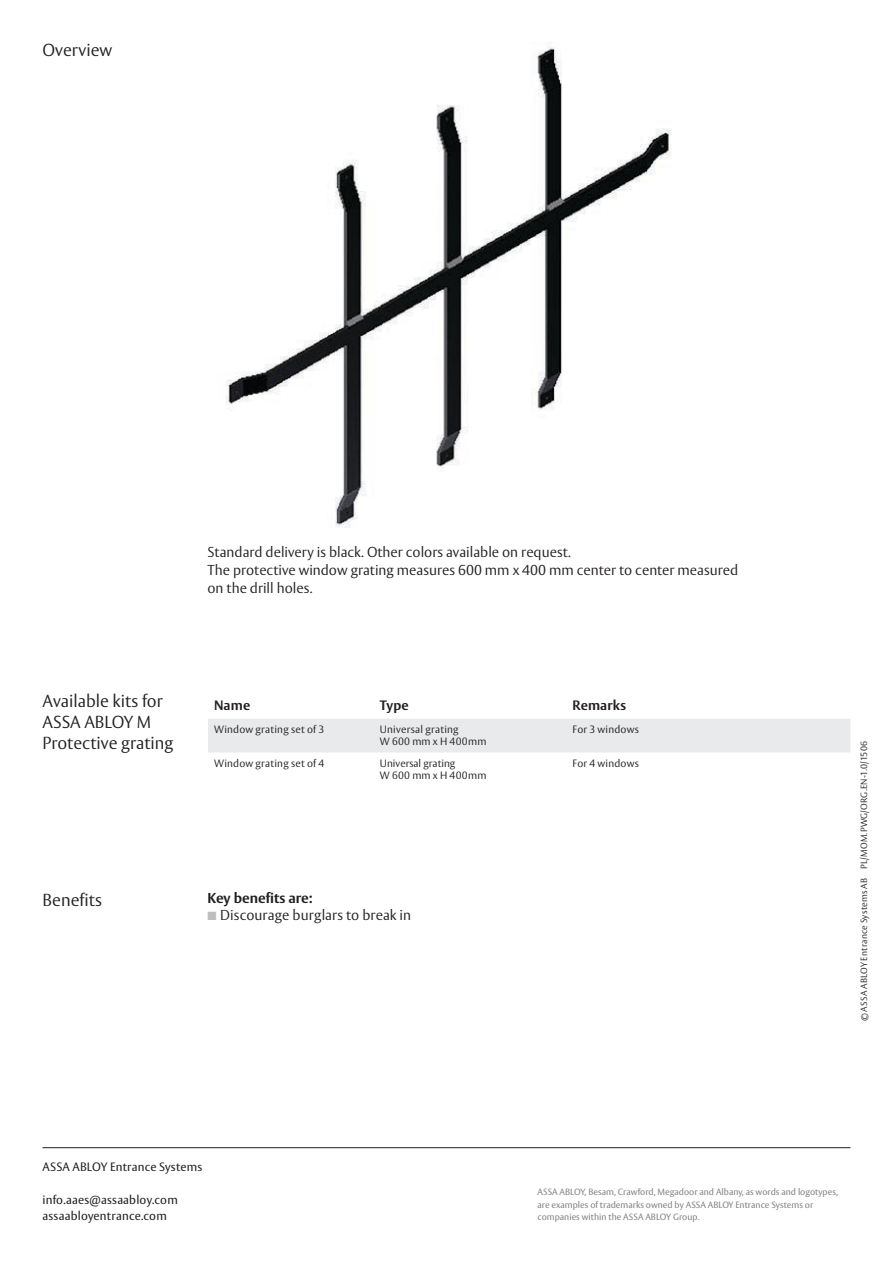
<style>
.page{position:relative;width:893px;height:1263px;background:#fff}
.page>*{position:absolute;margin:0;border:0;box-sizing:border-box;transform-origin:0 0}
.t1{font:300 17.25px/21px "ASSA Vesta";color:#231f20}
.t2{font:300 14.25px/18px "ASSA Vesta";color:#231f20}
.t3{font:700 14.25px "ASSA Vesta";color:#231f20}
.t4{font:700 13.5px "ASSA Vesta";letter-spacing:.01em;color:#231f20}
.t5{font:12px/16.5px "ASSA Vesta";letter-spacing:.015em;color:#231f20}
.t6{font:300 10.5px/12.6px "ASSA Vesta";letter-spacing:.02em;color:#231f20}
.t7{font:300 10.5px/12.6px "ASSA Vesta";color:#231f20}
.t8{font:9px/12.8px "ASSA Vesta";color:#808285}
.t9{font:300 9px "ASSA Vesta";letter-spacing:.025em;color:#231f20}
.s1{color:#bcbec0}
</style>
<div class="page">
<hr style="left:43px;top:1147px;width:807px;height:1px;background:#231f20">
<img style="left:225px;top:43px;width:447px;height:485px">
<div style="left:208px;top:719px;width:642px;height:34px;background:#e9eaeb"></div>
<p class="t1" style="left:43px;top:40px;width:71px">Overview</p>
<p class="t2" style="left:207px;top:544px;width:532px">Standard delivery is black. Other colors available on request.<br>The protective window grating measures 600 mm x 400 mm center to center measured on the drill holes.</p>
<p class="t1" style="left:43px;top:691px;width:133px">Available kits for<br>ASSA ABLOY M<br>Protective grating</p>
<p class="t4" style="left:214px;top:696px;width:38px">Name</p>
<p class="t4" style="left:380px;top:696px;width:30px">Type</p>
<p class="t4" style="left:573px;top:696px;width:55px">Remarks</p>
<p class="t6" style="left:214px;top:723px;width:112px">Window grating set of 3</p>
<p class="t6" style="left:380px;top:723px;width:108px">Universal grating<br>W 600 mm x H 400mm</p>
<p class="t6" style="left:573px;top:723px;width:68px">For 3 windows</p>
<p class="t6" style="left:214px;top:757px;width:112px">Window grating set of 4</p>
<p class="t7" style="left:380px;top:757px;width:108px">Universal grating<br>W 600 mm x H 400mm</p>
<p class="t6" style="left:573px;top:757px;width:68px">For 4 windows</p>
<p class="t1" style="left:43px;top:890px;width:61px">Benefits</p>
<p class="t3" style="left:207px;top:889px;width:107px">Key benefits are:</p>
<p class="t2" style="left:207px;top:907px;width:205px"><span class="s1">■</span> Discourage burglars to break in</p>
<p class="t9" style="left:858px;top:869px;width:129px;rotate:-90deg">PL/MOM.PWG/ORG.EN-1.0/1506</p>
<p class="t9" style="left:858px;top:1021px;width:145px;rotate:-90deg">© ASSA ABLOY Entrance Systems AB</p>
<p class="t5" style="left:43px;top:1159px;width:161px">ASSA ABLOY Entrance Systems</p>
<p class="t5" style="left:43px;top:1192px;width:137px">info.aaes@assaabloy.com assaabloyentrance.com</p>
<p class="t8" style="left:537px;top:1186px;width:302px">ASSA ABLOY, Besam, Crawford, Megadoor and Albany, as words and logotypes, are examples of trademarks owned by ASSA ABLOY Entrance Systems or companies within the ASSA ABLOY Group.</p>
</div>
